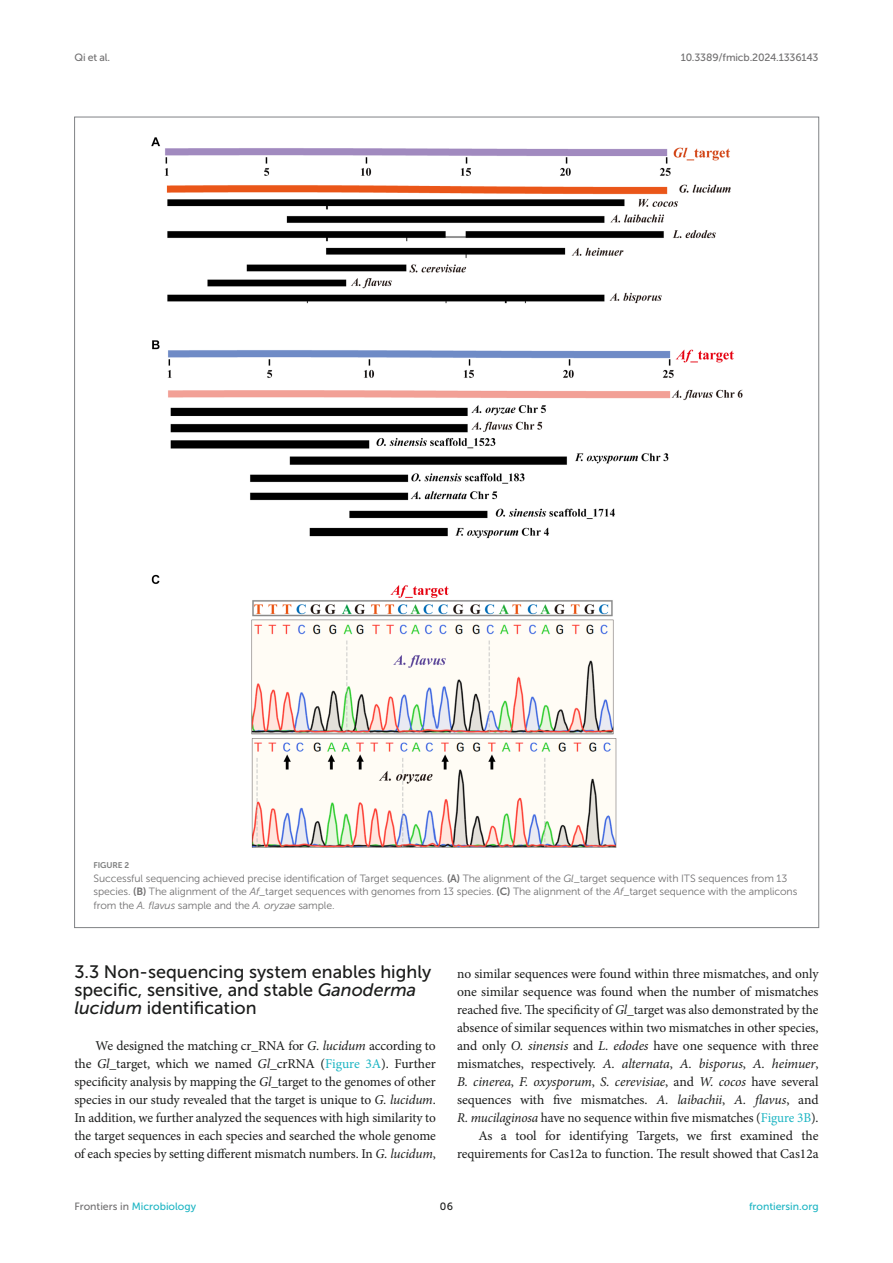
<style>
.page{position:relative;width:893px;height:1263px;background:#fff}
.page>*{position:absolute;margin:0;border:0;box-sizing:border-box;transform-origin:0 0}
.HEAD_2{font:18px/18px "Museo Sans 500";color:#1b1c1b}
.TEXT_FLUSH{font:13.5px/18px "Minion Pro";letter-spacing:-.01em;color:#1b1c1b;text-align:justify}
.TEXT{font:13.5px/18px "Minion Pro";letter-spacing:-.005em;color:#1b1c1b;text-align:right}
.FIG_LEG{font:10.5px/13.5px "Museo Sans 300";letter-spacing:-.01em;color:#706f70}
.t1{font:10.5px "Museo Sans 500";color:#1db5c3}
.t2{font:10.5px "Museo Sans 500";letter-spacing:-.015em;color:#706f70}
.t3{font:10.5px "Museo Sans 500";color:#1b1c1b}
.FIG_HD{font:8.25px "Museo Sans 700";letter-spacing:-.01em;color:#7e7f7f}
.s1{font-family:"Museo Sans 700"}
.s2{font-style:italic}
.s3{color:#1db5c3}
.s4{color:#706f70}
</style>
<div class="page">
<img style="left:151px;top:137px;width:592px;height:711px">
<p class="t2" style="left:74px;top:51px;width:37px">Qi et al.</p>
<p class="t2" style="left:681px;top:51px;width:139px">10.3389/fmicb.2024.1336143</p>
<p class="FIG_HD" style="left:94px;top:861px;width:37px">FIGURE 2</p>
<p class="FIG_LEG" style="left:94px;top:871px;width:705px">Successful sequencing achieved precise identification of Target sequences. <span class="s1">(A)</span> The alignment of the <span class="s2">Gl</span>_target sequence with ITS sequences from 13 species. <span class="s1">(B)</span> The alignment of the <span class="s2">Af</span>_target sequences with genomes from 13 species. <span class="s1">(C)</span> The alignment of the <span class="s2">Af</span>_target sequence with the amplicons from the <span class="s2">A. flavus</span> sample and the <span class="s2">A. oryzae</span> sample.</p>
<p class="HEAD_2" style="left:74px;top:963px;width:358px">3.3 Non-sequencing system enables highly specific, sensitive, and stable <span class="s2">Ganoderma lucidum</span> identification</p>
<p class="TEXT_FLUSH" style="left:74px;top:1037px;width:363px;text-indent:21px">We designed the matching cr_RNA for <span class="s2">G. lucidum</span> according to the <span class="s2">Gl</span>_target, which we named <span class="s2">Gl</span>_crRNA (<span class="s3">Figure 3A</span>). Further specificity analysis by mapping the <span class="s2">Gl</span>_target to the genomes of other species in our study revealed that the target is unique to <span class="s2">G. lucidum</span>.<br>In addition, we further analyzed the sequences with high similarity to the target sequences in each species and searched the whole genome of each species by setting different mismatch numbers. In <span class="s2">G. lucidum</span>,</p>
<p class="TEXT_FLUSH" style="left:457px;top:965px;width:363px">no similar sequences were found within three mismatches, and only one similar sequence was found when the number of mismatches reached five. The specificity of <span class="s2">Gl</span>_target was also demonstrated by the absence of similar sequences within two mismatches in other species, and only <span class="s2">O. sinensis</span> and <span class="s2">L. edodes</span> have one sequence with three mismatches, respectively. <span class="s2">A. alternata</span>, <span class="s2">A. bisporus</span>, <span class="s2">A. heimuer</span>, <span class="s2">B. cinerea</span>, <span class="s2">F. oxysporum</span>, <span class="s2">S. cerevisiae</span>, and <span class="s2">W. cocos</span> have several sequences with five mismatches. <span class="s2">A. laibachii</span>, <span class="s2">A. flavus</span>, and <span class="s2">R. mucilaginosa</span> have no sequence within five mismatches (<span class="s3">Figure 3B</span>).</p>
<p class="TEXT" style="left:457px;top:1127px;width:363px">As a tool for identifying Targets, we first examined the requirements for Cas12a to function. The result showed that Cas12a</p>
<p class="t1" style="left:74px;top:1200px;width:123px"><span class="s4">Frontiers in</span> Microbiology</p>
<p class="t3" style="left:440px;top:1200px;width:15px">06</p>
<p class="t1" style="left:749px;top:1200px;width:71px">frontiersin.org</p>
</div>
